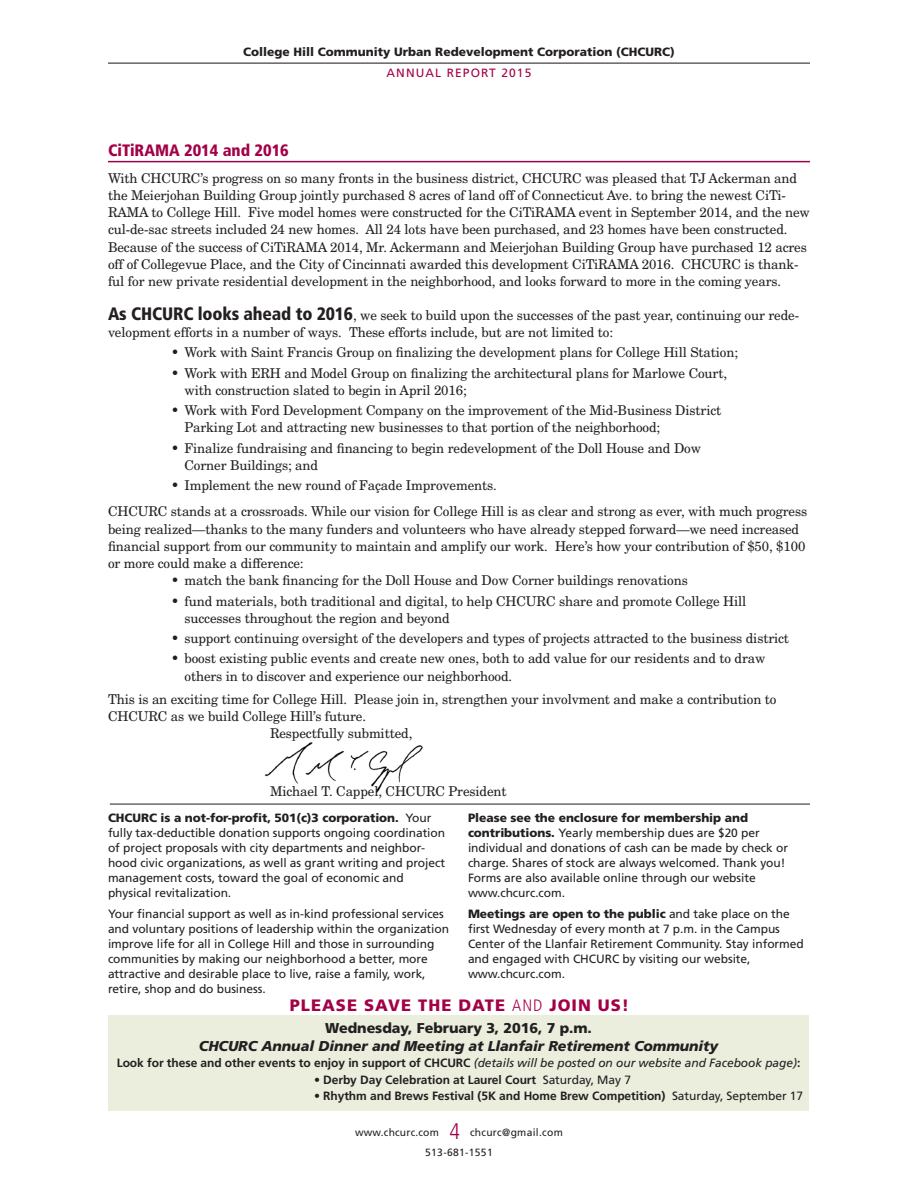
<style>
.page{position:relative;width:918px;height:1188px;background:#fff}
.page>*{position:absolute;margin:0;border:0;box-sizing:border-box;transform-origin:0 0}
.appeal_caption1{font:900 16.5px "Frutiger";letter-spacing:.06em;color:#a30146}
.appeal_subhds1{font:900 condensed 16.5px "Frutiger";color:#a30146}
.body9_5{font:italic 900 14.25px "Frutiger";letter-spacing:-.005em;color:#231f20}
.body9_5-2{font:900 14.25px "Frutiger";letter-spacing:-.005em;color:#231f20}
.appeal_body_9on12{font:13.5px/17.2px "New Century Schlbk";letter-spacing:-.01em;color:#231f20}
.appeal_body{font:13.5px/17.2px "New Century Schlbk";letter-spacing:-.01em;color:#231f20}
.body9_5-3{font:12px/15px "Frutiger";letter-spacing:-.005em;color:#231f20}
.body9_5-4{font:700 12px "Frutiger";letter-spacing:-.005em;color:#231f20}
.t1{font:900 12px "Frutiger";color:#231f20}
.t2{font:12px "Frutiger";letter-spacing:.09em;color:#a30146}
.appeal_body_9on12-2{font:10.5px "Frutiger";letter-spacing:.03em;color:#231f20}
.s1{font-family:"Frutiger";font-weight:900;font-stretch:condensed;font-size:18px}
.s2{font-weight:900}
.s3{font-weight:300;font-stretch:condensed}
.s4{font-weight:400;font-style:italic}
.s5{font-weight:400}
.s6{font-weight:300;font-stretch:condensed;font-size:22.5px;color:#a30146}
</style>
<div class="page">
<img style="left:264px;top:742px;width:159px;height:50px">
<hr style="left:108px;top:161px;width:702px;height:1px;background:#a30146">
<div style="left:109px;top:1016px;width:700px;height:95px;background:#ebeddd"></div>
<hr style="left:110px;top:804px;width:700px;height:1px;background:#231f20">
<hr style="left:108px;top:63px;width:702px;height:1px;background:#231f20">
<p class="t1" style="left:243px;top:45px;width:433px">College Hill Community Urban Redevelopment Corporation (CHCURC)</p>
<p class="t2" style="left:387px;top:66px;width:146px">ANNUAL REPORT 2015</p>
<p class="appeal_subhds1" style="left:108px;top:141px;width:182px">CiTiRAMA 2014 and 2016</p>
<p class="appeal_body_9on12" style="left:108px;top:169px;width:703px">With CHCURC’s progress on so many fronts in the business district, CHCURC was pleased that TJ Ackerman and the Meierjohan Building Group jointly purchased 8 acres of land off of Connecticut Ave. to bring the newest CiTi-RAMA to College Hill. Five model homes were constructed for the CiTiRAMA event in September 2014, and the new cul-de-sac streets included 24 new homes. All 24 lots have been purchased, and 23 homes have been constructed.<br>Because of the success of CiTiRAMA 2014, Mr. Ackermann and Meierjohan Building Group have purchased 12 acres off of Collegevue Place, and the City of Cincinnati awarded this development CiTiRAMA 2016. CHCURC is thank&shy;ful for new private residential development in the neighborhood, and looks forward to more in the coming years.</p>
<p class="appeal_body_9on12" style="left:108px;top:306px;width:693px"><span class="s1">As CHCURC looks ahead to 2016</span>, we seek to build upon the successes of the past year, continuing our rede&shy;velopment efforts in a number of ways. These efforts include, but are not limited to:</p>
<p class="appeal_body" style="left:171px;top:344px;width:569px">• Work with Saint Francis Group on finalizing the development plans for College Hill Station;</p>
<p class="appeal_body" style="left:184px;top:364px;width:544px;text-indent:-14px">• Work with ERH and Model Group on finalizing the architectural plans for Marlowe Court, with construction slated to begin in April 2016;</p>
<p class="appeal_body" style="left:184px;top:401px;width:538px;text-indent:-14px">• Work with Ford Development Company on the improvement of the Mid-Business District<br>Parking Lot and attracting new businesses to that portion of the neighborhood;</p>
<p class="appeal_body" style="left:184px;top:439px;width:518px;text-indent:-14px">• Finalize fundraising and financing to begin redevelopment of the Doll House and Dow<br>Corner Buildings; and</p>
<p class="appeal_body" style="left:171px;top:476px;width:327px">• Implement the new round of Façade Improvements.</p>
<p class="appeal_body_9on12" style="left:108px;top:503px;width:701px">CHCURC stands at a crossroads. While our vision for College Hill is as clear and strong as ever, with much progress being realized—thanks to the many funders and volunteers who have already stepped forward—we need increased financial support from our community to maintain and amplify our work. Here’s how your contribution of $50, $100 or more could make a difference:</p>
<p class="appeal_body" style="left:171px;top:572px;width:518px">• match the bank financing for the Doll House and Dow Corner buildings renovations</p>
<p class="appeal_body" style="left:184px;top:592px;width:563px;text-indent:-14px">• fund materials, both traditional and digital, to help CHCURC share and promote College Hill successes throughout the region and beyond</p>
<p class="appeal_body" style="left:171px;top:629px;width:620px">• support continuing oversight of the developers and types of projects attracted to the business district</p>
<p class="appeal_body" style="left:184px;top:650px;width:582px;text-indent:-14px">• boost existing public events and create new ones, both to add value for our residents and to draw others in to discover and experience our neighborhood.</p>
<p class="appeal_body_9on12" style="left:108px;top:690px;width:670px">This is an exciting time for College Hill. Please join in, strengthen your involvment and make a contribution to<br>CHCURC as we build College Hill’s future.</p>
<p class="appeal_body_9on12" style="left:270px;top:725px;width:144px">Respectfully submitted,</p>
<p class="appeal_body_9on12" style="left:270px;top:782px;width:238px">Michael T. Cappel, CHCURC President</p>
<p class="body9_5-3" style="left:108px;top:810px;width:339px"><span class="s2">CHCURC is a not-for-profit, 501(c)3 corporation.</span> Your fully tax-deductible donation supports ongoing coordination of project proposals with city departments and neighbor&shy;hood civic organizations, as well as grant writing and project management costs, toward the goal of economic and physical revitalization.</p>
<p class="body9_5-3" style="left:108px;top:906px;width:343px">Your financial support as well as in-kind professional services and voluntary positions of leadership within the organization improve life for all in College Hill and those in surrounding communities by making our neighborhood a better, more attractive and desirable place to live, raise a family, work, retire, shop and do business.</p>
<p class="body9_5-3" style="left:468px;top:810px;width:322px"><span class="s2">Please see the enclosure for membership and contributions.</span> Yearly membership dues are $20 per individual and donations of cash can be made by check or charge. Shares of stock are always welcomed. Thank you!<br>Forms are also available online through our website www.chcurc.com.</p>
<p class="body9_5-3" style="left:468px;top:906px;width:337px"><span class="s2">Meetings are open to the public</span> and take place on the first Wednesday of every month at 7 p.m. in the Campus Center of the Llanfair Retirement Community. Stay informed and engaged with CHCURC by visiting our website, www.chcurc.com.</p>
<p class="appeal_caption1" style="left:290px;top:995px;width:341px">PLEASE SAVE THE DATE <span class="s3">AND</span> JOIN US!</p>
<p class="body9_5-2" style="left:325px;top:1019px;width:268px">Wednesday, February 3, 2016, 7 p.m.</p>
<p class="body9_5" style="left:199px;top:1037px;width:521px">CHCURC Annual Dinner and Meeting at Llanfair Retirement Community</p>
<p class="body9_5-4" style="left:117px;top:1056px;width:685px">Look for these and other events to enjoy in support of CHCURC <span class="s4">(details will be posted on our website and Facebook page)</span>:</p>
<p class="body9_5-4" style="left:314px;top:1072px;width:319px">• Derby Day Celebration at Laurel Court <span class="s5">Saturday, May 7</span></p>
<p class="body9_5-4" style="left:314px;top:1089px;width:491px">• Rhythm and Brews Festival (5K and Home Brew Competition) <span class="s5">Saturday, September 17</span></p>
<p class="appeal_body_9on12-2" style="left:355px;top:1126px;width:209px">www.chcurc.com <span class="s6">4</span> chcurc@gmail.com</p>
<p class="appeal_body_9on12-2" style="left:425px;top:1146px;width:69px">513-681-1551</p>
</div>
